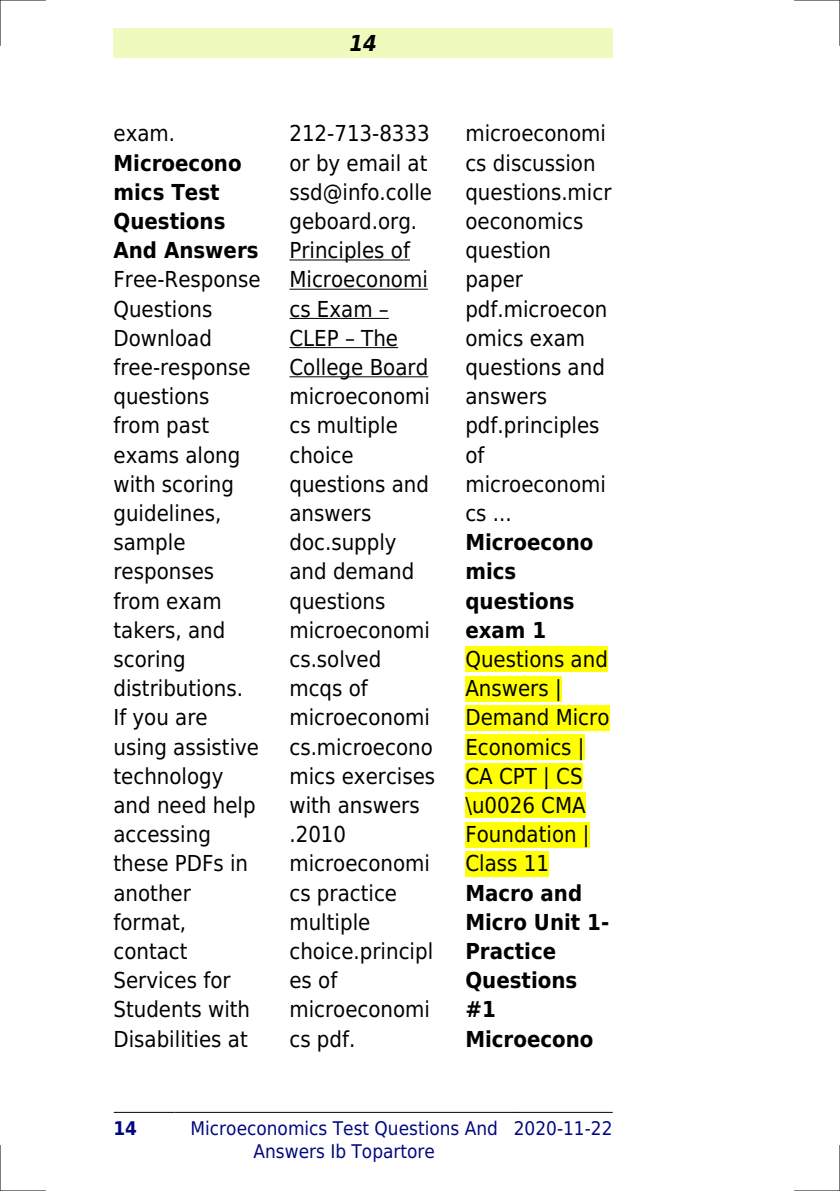
<style>
.page{position:relative;width:840px;height:1191px;background:#fff}
.page>*{position:absolute;margin:0;border:0;box-sizing:border-box;transform-origin:0 0}
.t1{font:22px/29.2px "DejaVu Sans Condensed";color:#000}
.t2{font:700 22px/29.2px "DejaVu Sans Condensed";color:#000}
.t3{font:italic 700 22px "DejaVu Sans Condensed";color:#000}
.t4{font:18.8px/22.6px "DejaVu Sans Condensed";color:#000880;text-align:center}
.t5{font:700 18.8px "DejaVu Sans Condensed";color:#000880}
</style>
<div class="page">
<div style="left:113px;top:28px;width:499px;height:30px;background:#effbbe"></div>
<hr style="left:114px;top:1112px;width:60px;height:1px;background:#000">
<hr style="left:175px;top:1112px;width:338px;height:1px;background:#000">
<hr style="left:514px;top:1112px;width:98px;height:1px;background:#000">
<hr style="left:289px;top:259px;width:121px;height:1px;background:#000">
<hr style="left:289px;top:289px;width:138px;height:1px;background:#000">
<hr style="left:289px;top:318px;width:99px;height:1px;background:#000">
<hr style="left:289px;top:347px;width:109px;height:1px;background:#000">
<hr style="left:289px;top:376px;width:139px;height:1px;background:#000">
<div style="left:465px;top:646px;width:142px;height:26px;background:#ff0"></div>
<div style="left:465px;top:676px;width:96px;height:25px;background:#ff0"></div>
<div style="left:465px;top:705px;width:144px;height:25px;background:#ff0"></div>
<div style="left:465px;top:734px;width:119px;height:26px;background:#ff0"></div>
<div style="left:465px;top:763px;width:117px;height:26px;background:#ff0"></div>
<div style="left:465px;top:792px;width:120px;height:26px;background:#ff0"></div>
<div style="left:465px;top:821px;width:124px;height:26px;background:#ff0"></div>
<div style="left:465px;top:851px;width:83px;height:25px;background:#ff0"></div>
<hr style="left:0;top:0;width:45px;height:1px;background:#000">
<hr style="left:794px;top:0;width:45px;height:1px;background:#000">
<hr style="left:0;top:1190px;width:45px;height:1px;background:#000">
<hr style="left:794px;top:1190px;width:45px;height:1px;background:#000">
<hr style="left:0;top:0;width:1px;height:45px;background:#000">
<hr style="left:0;top:1145px;width:1px;height:46px;background:#000">
<hr style="left:839px;top:0;width:1px;height:45px;background:#000">
<hr style="left:839px;top:1145px;width:1px;height:46px;background:#000">
<p class="t1" style="left:113px;top:119px;width:63px">exam.</p>
<p class="t2" style="left:113px;top:148px;width:146px">Microecono mics Test<br>Questions<br>And Answers</p>
<p class="t1" style="left:113px;top:265px;width:149px">Free-Response<br>Questions<br>Download free-response questions from past exams along with scoring guidelines, sample responses from exam takers, and scoring distributions.<br>If you are using assistive technology and need help accessing these PDFs in another format, contact<br>Services for<br>Students with<br>Disabilities at</p>
<p class="t3" style="left:349px;top:30px;width:29px">14</p>
<p class="t1" style="left:289px;top:119px;width:147px">212-713-8333 or by email at ssd@info.colle geboard.org.<br>Principles of<br>Microeconomi cs Exam<br>CLEP The<br>College Board microeconomi cs multiple choice questions and answers doc.supply and demand questions microeconomi cs.solved mcqs of microeconomi cs.microecono mics exercises with answers .2010 microeconomi cs practice multiple choice.principl es of microeconomi cs pdf.</p>
<p class="t1" style="left:465px;top:119px;width:147px">microeconomi cs discussion questions.micr oeconomics question paper pdf.microecon omics exam questions and answers pdf.principles of microeconomi cs ...</p>
<p class="t2" style="left:465px;top:528px;width:130px">Microecono mics questions exam 1</p>
<p class="t1" style="left:465px;top:645px;width:145px">Questions and<br>Answers |<br>Demand Micro<br>Economics |<br>CA CPT | CS \u0026 CMA<br>Foundation |<br>Class 11</p>
<p class="t2" style="left:465px;top:878px;width:145px">Macro and<br>Micro Unit 1-<br>Practice<br>Questions #1<br>Microecono</p>
<p class="t5" style="left:113px;top:1117px;width:25px">14</p>
<p class="t4" style="left:190px;top:1117px;width:309px">Microeconomics Test Questions And<br>Answers Ib Topartore</p>
<p class="t4" style="left:513px;top:1117px;width:100px">2020-11-22</p>
</div>
